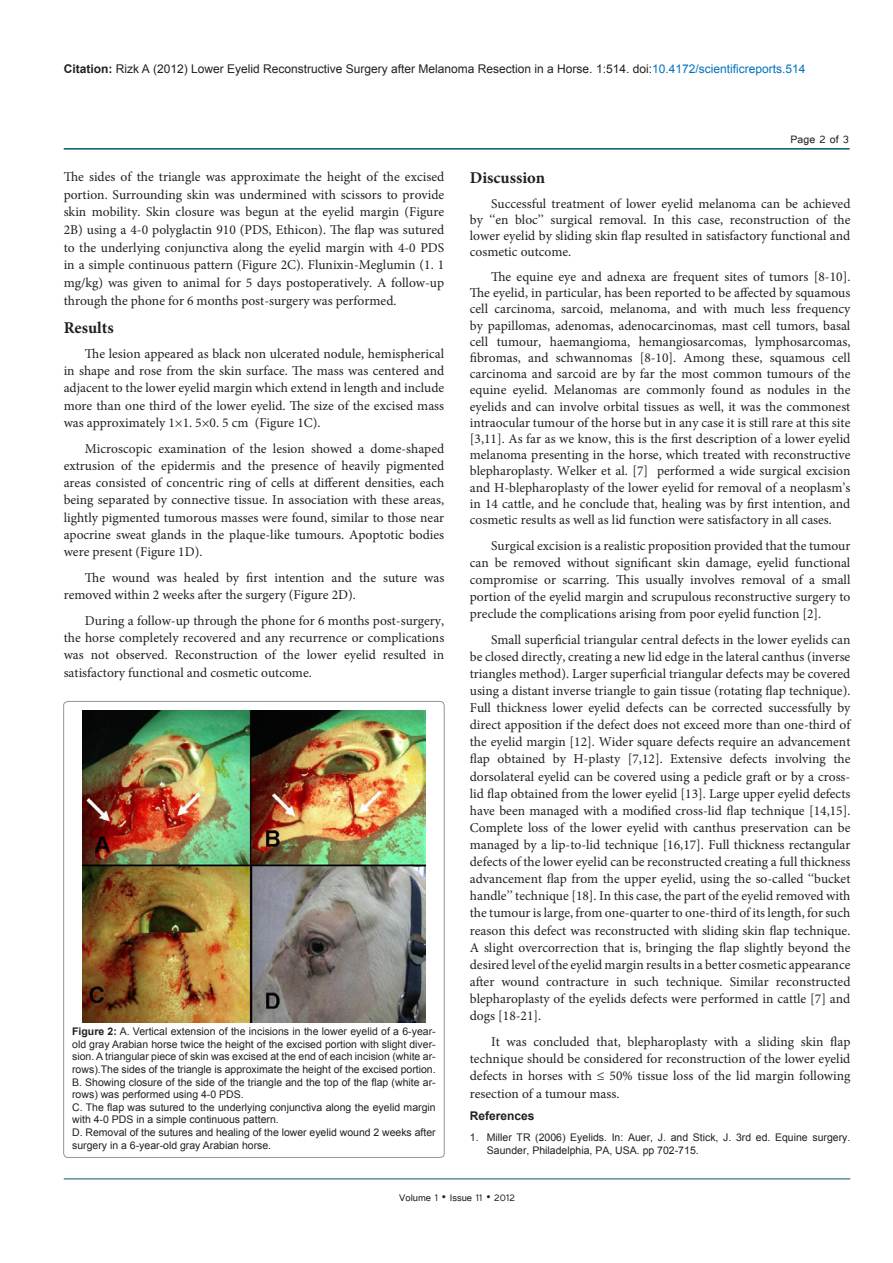
<style>
.page{position:relative;width:893px;height:1263px;background:#fff}
.page>*{position:absolute;margin:0;border:0;box-sizing:border-box;transform-origin:0 0}
.t1{font:700 16.5px "Minion Pro";color:#231f20}
.t2{font:13.5px/17.1px "Minion Pro";color:#231f20;text-align:justify}
.t3{font:13.5px "Tunga";color:#231f20}
.t4{font:12px "Arial";color:#231f20}
.t5{font:12px "Tunga";color:#231f20}
.t6{font:700 12px "Arial";color:#231f20}
.t7{font:10.5px/12.6px "Arial";color:#231f20}
.s1{font-weight:700}
.s2{font-style:italic}
.s3{color:#0072bc}
.s4{font-family:"Tw Cen"}
</style>
<div class="page">
<hr style="left:64px;top:148px;width:786px;height:2px;background:#005964">
<hr style="left:64px;top:1179px;width:786px;height:1px;background:#005964">
<img style="left:82px;top:710px;width:343px;height:313px">
<p class="t4" style="left:64px;top:60px;width:743px"><span class="s1">Citation:</span> Rizk A (2012) Lower Eyelid Reconstructive Surgery after Melanoma Resection in a Horse<span class="s2">.</span> 1:514. doi:<span class="s3">10.4172/scientificreports.514</span></p>
<p class="t2" style="left:64px;top:168px;width:382px;line-height:17.7px">The sides of the triangle was approximate the height of the excised portion. Surrounding skin was undermined with scissors to provide skin mobility. Skin closure was begun at the eyelid margin (Figure 2B) using a 4-0 polyglactin 910 (PDS, Ethicon). The flap was sutured to the underlying conjunctiva along the eyelid margin with 4-0 PDS in a simple continuous pattern (Figure 2C). Flunixin-Meglumin (1. 1 mg/kg) was given to animal for 5 days postoperatively. A follow-up through the phone for 6 months post-surgery was performed.</p>
<p class="t1" style="left:64px;top:316px;width:52px">Results</p>
<p class="t2" style="left:64px;top:345px;width:382px;text-indent:21px">The lesion appeared as black non ulcerated nodule, hemispherical in shape and rose from the skin surface. The mass was centered and adjacent to the lower eyelid margin which extend in length and include more than one third of the lower eyelid. The size of the excised mass was approximately 1×1. 5×0. 5 cm (Figure 1C).</p>
<p class="t2" style="left:64px;top:440px;width:382px;text-indent:21px">Microscopic examination of the lesion showed a dome-shaped extrusion of the epidermis and the presence of heavily pigmented areas consisted of concentric ring of cells at different densities, each being separated by connective tissue. In association with these areas, lightly pigmented tumorous masses were found, similar to those near apocrine sweat glands in the plaque-like tumours. Apoptotic bodies were present (Figure 1D).</p>
<p class="t2" style="left:64px;top:569px;width:382px;text-indent:21px">The wound was healed by first intention and the suture was removed within 2 weeks after the surgery (Figure 2D).</p>
<p class="t2" style="left:64px;top:612px;width:382px;text-indent:21px">During a follow-up through the phone for 6 months post-surgery, the horse completely recovered and any recurrence or complications was not observed. Reconstruction of the lower eyelid resulted in satisfactory functional and cosmetic outcome.</p>
<p class="t7" style="left:72px;top:1025px;width:365px;text-align:justify"><span class="s1">Figure 2:</span> A. Vertical extension of the incisions in the lower eyelid of a 6-year&shy;old gray Arabian horse twice the height of the excised portion with slight diver&shy;sion. A triangular piece of skin was excised at the end of each incision (white ar&shy;rows).The sides of the triangle is approximate the height of the excised portion.</p>
<p class="t7" style="left:72px;top:1076px;width:365px">B. Showing closure of the side of the triangle and the top of the flap (white ar&shy;rows) was performed using 4-0 PDS.</p>
<p class="t7" style="left:72px;top:1101px;width:365px">C. The flap was sutured to the underlying conjunctiva along the eyelid margin with 4-0 PDS in a simple continuous pattern.</p>
<p class="t7" style="left:72px;top:1126px;width:365px">D. Removal of the sutures and healing of the lower eyelid wound 2 weeks after surgery in a 6-year-old gray Arabian horse.</p>
<p class="t3" style="left:791px;top:131px;width:60px">Page 2 of 3</p>
<p class="t1" style="left:470px;top:166px;width:77px">Discussion</p>
<p class="t2" style="left:470px;top:195px;width:382px;line-height:16.2px;text-indent:21px">Successful treatment of lower eyelid melanoma can be achieved by ‘‘en bloc’’ surgical removal. In this case, reconstruction of the lower eyelid by sliding skin flap resulted in satisfactory functional and cosmetic outcome.</p>
<p class="t2" style="left:470px;top:269px;width:382px;line-height:16.2px;text-indent:21px">The equine eye and adnexa are frequent sites of tumors [8-10].<br>The eyelid, in particular, has been reported to be affected by squamous cell carcinoma, sarcoid, melanoma, and with much less frequency by papillomas, adenomas, adenocarcinomas, mast cell tumors, basal cell tumour, haemangioma, hemangiosarcomas, lymphosarcomas, fibromas, and schwannomas [8-10]. Among these, squamous cell carcinoma and sarcoid are by far the most common tumours of the equine eyelid. Melanomas are commonly found as nodules in the eyelids and can involve orbital tissues as well, it was the commonest intraocular tumour of the horse but in any case it is still rare at this site [3,11]. As far as we know, this is the first description of a lower eyelid melanoma presenting in the horse, which treated with reconstructive blepharoplasty. Welker et al. [7] performed a wide surgical excision and H-blepharoplasty of the lower eyelid for removal of a neoplasm’s in 14 cattle, and he conclude that, healing was by first intention, and cosmetic results as well as lid function were satisfactory in all cases.</p>
<p class="t2" style="left:470px;top:537px;width:382px;text-indent:21px">Surgical excision is a realistic proposition provided that the tumour can be removed without significant skin damage, eyelid functional compromise or scarring. This usually involves removal of a small portion of the eyelid margin and scrupulous reconstructive surgery to preclude the complications arising from poor eyelid function [2].</p>
<p class="t2" style="left:470px;top:631px;width:382px;text-indent:21px">Small superficial triangular central defects in the lower eyelids can be closed directly, creating a new lid edge in the lateral canthus (inverse triangles method). Larger superficial triangular defects may be covered using a distant inverse triangle to gain tissue (rotating flap technique).<br>Full thickness lower eyelid defects can be corrected successfully by direct apposition if the defect does not exceed more than one-third of the eyelid margin [12]. Wider square defects require an advancement flap obtained by H-plasty [7,12]. Extensive defects involving the dorsolateral eyelid can be covered using a pedicle graft or by a cross&shy;lid flap obtained from the lower eyelid [13]. Large upper eyelid defects have been managed with a modified cross-lid flap technique [14,15].<br>Complete loss of the lower eyelid with canthus preservation can be managed by a lip-to-lid technique [16,17]. Full thickness rectangular defects of the lower eyelid can be reconstructed creating a full thickness advancement flap from the upper eyelid, using the so-called ‘‘bucket handle’’ technique [18]. In this case, the part of the eyelid removed with the tumour is large, from one-quarter to one-third of its length, for such reason this defect was reconstructed with sliding skin flap technique.<br>A slight overcorrection that is, bringing the flap slightly beyond the desired level of the eyelid margin results in a better cosmetic appearance after wound contracture in such technique. Similar reconstructed blepharoplasty of the eyelids defects were performed in cattle [7] and dogs [18-21].</p>
<p class="t2" style="left:470px;top:1033px;width:382px;text-indent:21px">It was concluded that, blepharoplasty with a sliding skin flap technique should be considered for reconstruction of the lower eyelid defects in horses with ≤ 50% tissue loss of the lid margin following resection of a tumour mass.</p>
<p class="t6" style="left:470px;top:1108px;width:66px">References</p>
<p class="t7" style="left:487px;top:1131px;width:365px;text-indent:-17px">1. Miller TR (2006) Eyelids. In: Auer, J. and Stick, J. 3rd ed. Equine surgery.<br>Saunder, Philadelphia, PA, USA. pp 702-715.</p>
<p class="t5" style="left:399px;top:1190px;width:117px">Volume 1 <span class="s4">•</span> Issue 11 <span class="s4">•</span> 2012</p>
</div>
